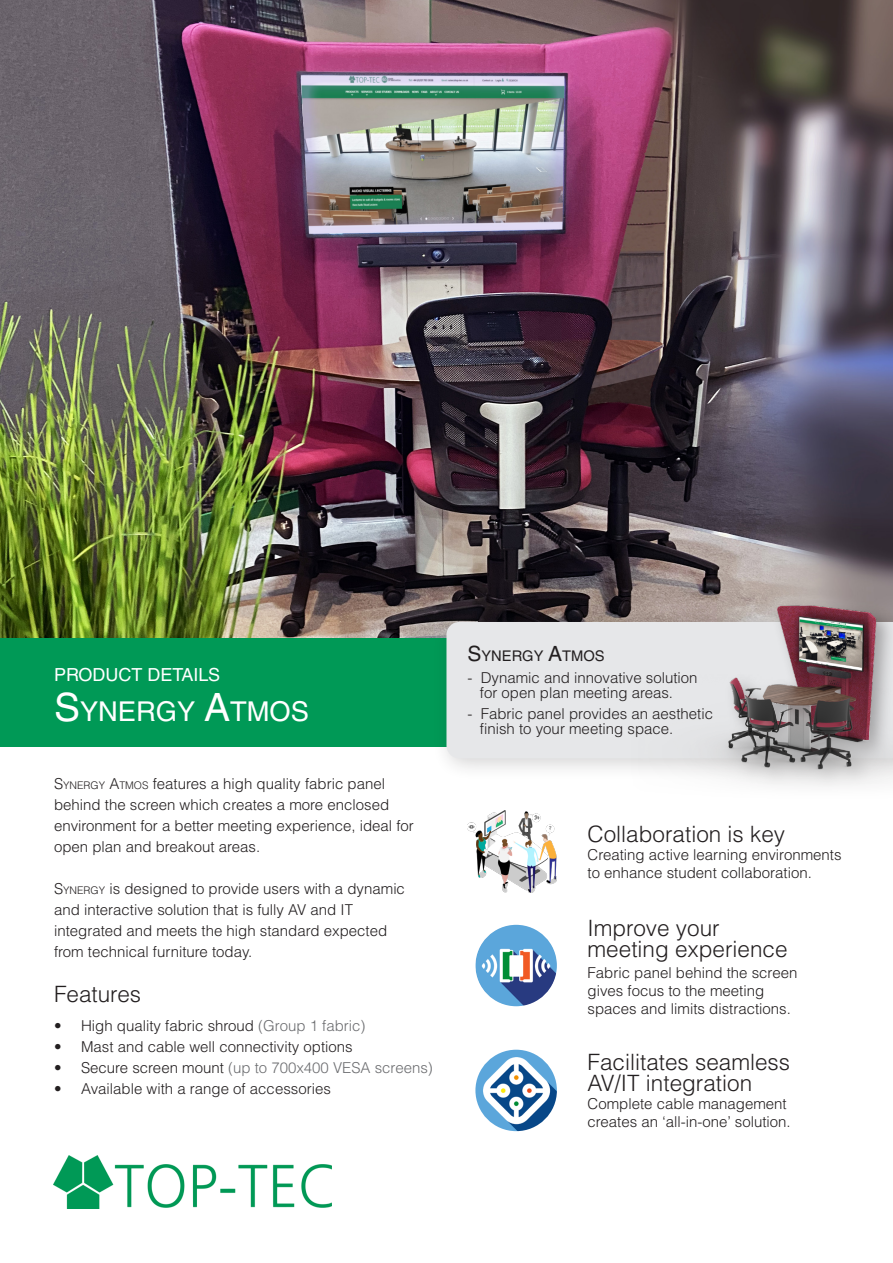
<style>
.page{position:relative;width:893px;height:1263px;background:#fff}
.page>*{position:absolute;margin:0;border:0;box-sizing:border-box;transform-origin:0 0}
.t1{font:27.3px "Helvetica LT Std";color:#fff}
.Body_Style{font:300 22.5px "Helvetica LT Std";color:#231f20}
.FRONT_PAGE_BODY_TEXT{font:300 22.5px "Helvetica LT Std";color:#231f20}
.SUBTITLE{font:18px "Helvetica LT Std";color:#fff}
.Body_Style-2{font:300 15px/21px "Helvetica LT Std";color:#231f20}
.SUBTITLE-2{font:300 15px "Helvetica LT Std";color:#231f20}
.t2{font:300 15px "Helvetica LT Std";color:#6c6d70}
.SUBTITLE-3{font:14.7px "Helvetica LT Std";color:#231f20}
.s1{font-size:39px}
.s2{font-style:inherit}
.s3{font-size:10.5px}
.s4{color:#6c6d70}
.s5{color:#231f20}
.s6{font-size:21px}
</style>
<div class="page">
<img style="left:0;top:0;width:893px;height:638px">
<img style="left:53px;top:1155px;width:278px;height:54px">
<div style="left:0;top:638px;width:893px;height:109px;background:#009956"></div>
<img style="left:467px;top:811px;width:90px;height:81px">
<div style="left:432px;top:607px;width:461px;height:174px;background:#231f20;opacity:.2"></div>
<div style="left:446px;top:622px;width:178px;height:136px;background:#e6e7e9"></div>
<div style="left:624px;top:598px;width:269px;height:204px;background:#231f20;opacity:.35"></div>
<img style="left:626px;top:600px;width:267px;height:183px">
<img style="left:475px;top:1050px;width:82px;height:81px;border-radius:41px">
<img style="left:475px;top:925px;width:82px;height:81px;border-radius:41px">
<p class="SUBTITLE" style="left:54px;top:664px;width:168px">PRODUCT DETAILS</p>
<p class="t1" style="left:54px;top:695px;width:254px"><span class="s1">S</span>YNERGY <span class="s1">A</span>TMOS</p>
<p class="Body_Style-2" style="left:54px;top:773px;width:361px"><span class="s2">S</span><span class="s3">YNERGY</span> <span class="s2">A</span><span class="s3">TMOS</span> features a high quality fabric panel behind the screen which creates a more enclosed environment for a better meeting experience, ideal for open plan and breakout areas.</p>
<p class="Body_Style-2" style="left:54px;top:878px;width:352px"><span class="s2">S</span><span class="s3">YNERGY</span> is designed to provide users with a dynamic and interactive solution that is fully AV and IT integrated and meets the high standard expected from technical furniture today.</p>
<p class="FRONT_PAGE_BODY_TEXT" style="left:54px;top:980px;width:89px">Features</p>
<p class="Body_Style-2" style="left:54px;top:1014px;width:313px">• High quality fabric shroud <span class="s4">(Group 1 fabric)</span></p>
<p class="Body_Style-2" style="left:54px;top:1036px;width:300px">• Mast and cable well connectivity options</p>
<p class="t2" style="left:54px;top:1058px;width:380px"><span class="s5">• Secure screen mount</span> (up to 700x400 VESA screens)</p>
<p class="Body_Style-2" style="left:54px;top:1078px;width:278px">• Available with a range of accessories</p>
<p class="SUBTITLE-3" style="left:467px;top:647px;width:137px"><span class="s6">S</span>YNERGY <span class="s6">A</span>TMOS</p>
<p class="SUBTITLE-2" style="left:467px;top:669px;width:232px">- Dynamic and innovative solution</p>
<p class="SUBTITLE-2" style="left:480px;top:684px;width:195px">for open plan meeting areas.</p>
<p class="SUBTITLE-2" style="left:467px;top:705px;width:247px">- Fabric panel provides an aesthetic</p>
<p class="SUBTITLE-2" style="left:480px;top:720px;width:195px">finish to your meeting space.</p>
<p class="Body_Style" style="left:588px;top:820px;width:199px">Collaboration is key</p>
<p class="Body_Style-2" style="left:588px;top:845px;width:255px;line-height:18px">Creating active learning environments to enhance student collaboration.</p>
<p class="Body_Style" style="left:588px;top:914px;width:134px">Improve your</p>
<p class="Body_Style" style="left:588px;top:935px;width:202px">meeting experience</p>
<p class="Body_Style-2" style="left:588px;top:963px;width:211px;line-height:18px">Fabric panel behind the screen gives focus to the meeting spaces and limits distractions.</p>
<p class="Body_Style" style="left:588px;top:1048px;width:204px">Facilitates seamless</p>
<p class="Body_Style" style="left:588px;top:1069px;width:166px">AV/IT integration</p>
<p class="Body_Style-2" style="left:588px;top:1094px;width:205px;line-height:18px">Complete cable management creates an ‘all-in-one’ solution.</p>
</div>
